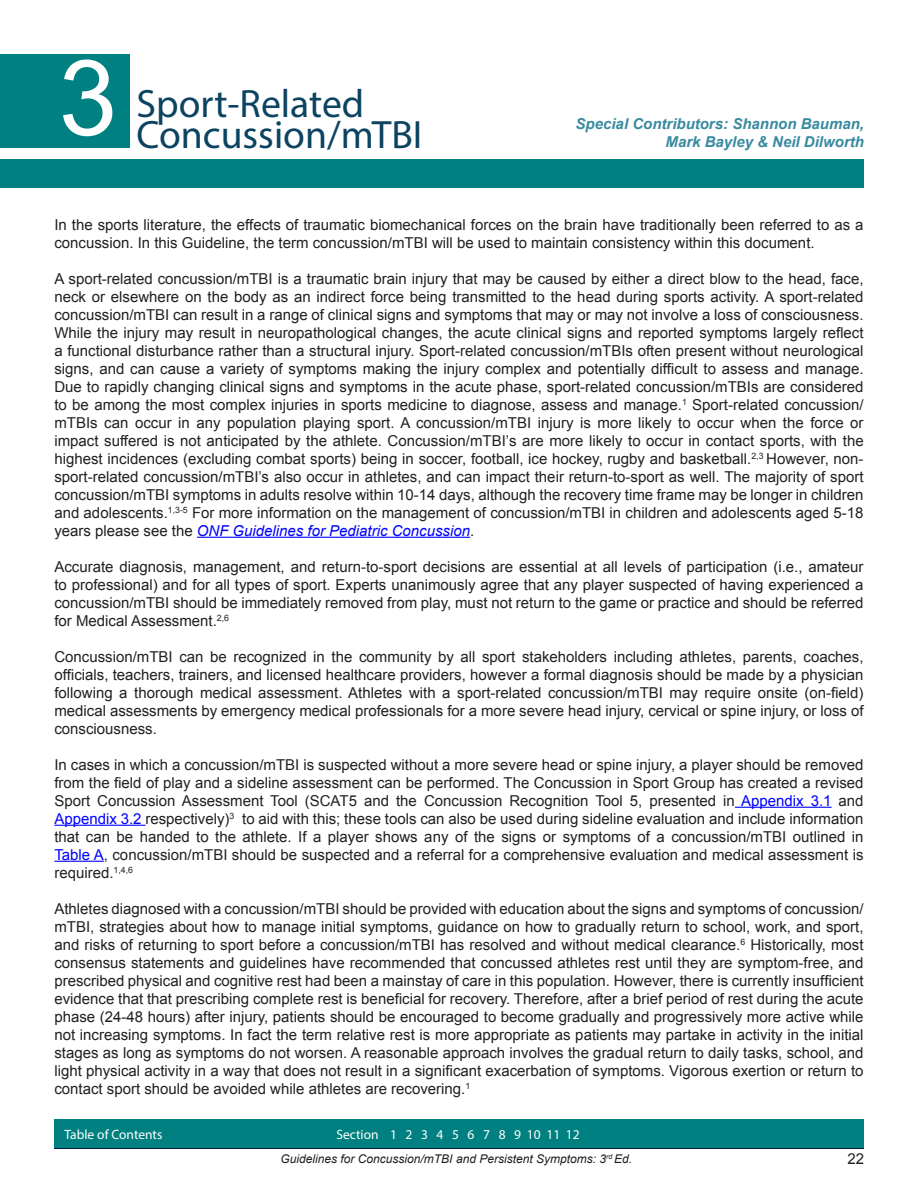
<style>
.page{position:relative;width:918px;height:1188px;background:#fff}
.page>*{position:absolute;margin:0;border:0;box-sizing:border-box;transform-origin:0 0}
.t1{font:105px "Arial";color:#fff}
.t2{font:39.6px "Myriad Pro";color:#0c4361}
.t3{font:15px/18px "Arial";color:#231f20;text-align:justify}
.t4{font:italic 700 15px/18px "Arial";color:#398a9f;text-align:right}
.t5{font:13.5px "Myriad Pro";color:#fff}
.t6{font:italic 12px "Arial";color:#231f20}
.s1{font-style:italic;color:#00f}
.s2{color:#00f}
</style>
<div class="page">
<div style="left:0;top:54px;width:130px;height:94px;background:#008080"></div>
<div style="left:0;top:159px;width:864px;height:28px;background:#008080"></div>
<div style="left:54px;top:1120px;width:810px;height:28px;background:#008080"></div>
<hr style="left:197px;top:537px;width:273px;height:1px;background:#00f">
<hr style="left:735px;top:807px;width:97px;height:1px;background:#00f">
<hr style="left:54px;top:825px;width:91px;height:1px;background:#00f">
<hr style="left:54px;top:861px;width:50px;height:1px;background:#00f">
<h1 class="t1" style="left:59px;top:29px;width:60px">3</h1>
<h2 class="t2" style="left:137px;top:79px;width:229px">Sport-Related</h2>
<h2 class="t2" style="left:137px;top:111px;width:287px">Concussion/mTBI</h2>
<p class="t4" style="left:576px;top:115px;width:290px">Special Contributors: Shannon Bauman,<br>Mark Bayley &amp; Neil Dilworth</p>
<p class="t3" style="left:54px;top:216px;width:811px">In the sports literature, the effects of traumatic biomechanical forces on the brain have traditionally been referred to as a concussion. In this Guideline, the term concussion/mTBI will be used to maintain consistency within this document.</p>
<p class="t3" style="left:54px;top:270px;width:811px">A sport-related concussion/mTBI is a traumatic brain injury that may be caused by either a direct blow to the head, face, neck or elsewhere on the body as an indirect force being transmitted to the head during sports activity. A sport-related concussion/mTBI can result in a range of clinical signs and symptoms that may or may not involve a loss of consciousness.<br>While the injury may result in neuropathological changes, the acute clinical signs and reported symptoms largely reflect a functional disturbance rather than a structural injury. Sport-related concussion/mTBIs often present without neurological signs, and can cause a variety of symptoms making the injury complex and potentially difficult to assess and manage.<br>Due to rapidly changing clinical signs and symptoms in the acute phase, sport-related concussion/mTBIs are considered to be among the most complex injuries in sports medicine to diagnose, assess and manage.<sup>1</sup> Sport-related concussion/ mTBIs can occur in any population playing sport. A concussion/mTBI injury is more likely to occur when the force or impact suffered is not anticipated by the athlete. Concussion/mTBI’s are more likely to occur in contact sports, with the highest incidences (excluding combat sports) being in soccer, football, ice hockey, rugby and basketball.<sup>2,3</sup> However, non&shy;sport-related concussion/mTBI’s also occur in athletes, and can impact their return-to-sport as well. The majority of sport concussion/mTBI symptoms in adults resolve within 10-14 days, although the recovery time frame may be longer in children and adolescents.<sup>1,3-5</sup> For more information on the management of concussion/mTBI in children and adolescents aged 5-18 years please see the <span class="s1">ONF Guidelines for Pediatric Concussion</span>.</p>
<p class="t3" style="left:54px;top:558px;width:811px">Accurate diagnosis, management, and return-to-sport decisions are essential at all levels of participation (i.e., amateur to professional) and for all types of sport. Experts unanimously agree that any player suspected of having experienced a concussion/mTBI should be immediately removed from play, must not return to the game or practice and should be referred for Medical Assessment.<sup>2,6</sup></p>
<p class="t3" style="left:54px;top:648px;width:811px">Concussion/mTBI can be recognized in the community by all sport stakeholders including athletes, parents, coaches, officials, teachers, trainers, and licensed healthcare providers, however a formal diagnosis should be made by a physician following a thorough medical assessment. Athletes with a sport-related concussion/mTBI may require onsite (on-field) medical assessments by emergency medical professionals for a more severe head injury, cervical or spine injury, or loss of consciousness.</p>
<p class="t3" style="left:54px;top:756px;width:811px">In cases in which a concussion/mTBI is suspected without a more severe head or spine injury, a player should be removed from the field of play and a sideline assessment can be performed. The Concussion in Sport Group has created a revised Sport Concussion Assessment Tool (SCAT5 and the Concussion Recognition Tool 5, presented in <span class="s2">Appendix 3.1</span> and <span class="s2">Appendix 3.2</span> respectively)<sup>3</sup> to aid with this; these tools can also be used during sideline evaluation and include information that can be handed to the athlete. If a player shows any of the signs or symptoms of a concussion/mTBI outlined in <span class="s2">Table A</span>, concussion/mTBI should be suspected and a referral for a comprehensive evaluation and medical assessment is required.<sup>1,4,6</sup></p>
<p class="t3" style="left:54px;top:900px;width:811px">Athletes diagnosed with a concussion/mTBI should be provided with education about the signs and symptoms of concussion/ mTBI, strategies about how to manage initial symptoms, guidance on how to gradually return to school, work, and sport, and risks of returning to sport before a concussion/mTBI has resolved and without medical clearance.<sup>6</sup> Historically, most consensus statements and guidelines have recommended that concussed athletes rest until they are symptom-free, and prescribed physical and cognitive rest had been a mainstay of care in this population. However, there is currently insufficient evidence that that prescribing complete rest is beneficial for recovery. Therefore, after a brief period of rest during the acute phase (24-48 hours) after injury, patients should be encouraged to become gradually and progressively more active while not increasing symptoms. In fact the term relative rest is more appropriate as patients may partake in activity in the initial stages as long as symptoms do not worsen. A reasonable approach involves the gradual return to daily tasks, school, and light physical activity in a way that does not result in a significant exacerbation of symptoms. Vigorous exertion or return to contact sport should be avoided while athletes are recovering.<sup>1</sup></p>
<p class="t5" style="left:64px;top:1126px;width:99px">Table of Contents</p>
<p class="t5" style="left:336px;top:1126px;width:245px">Section 1 2 3 4 5 6 7 8 9 10 11 12</p>
<p class="t6" style="left:281px;top:1151px;width:353px">Guidelines for Concussion/mTBI and Persistent Symptoms: 3<sup>rd</sup> Ed.</p>
<p class="t3" style="left:847px;top:1150px;width:18px">22</p>
</div>
